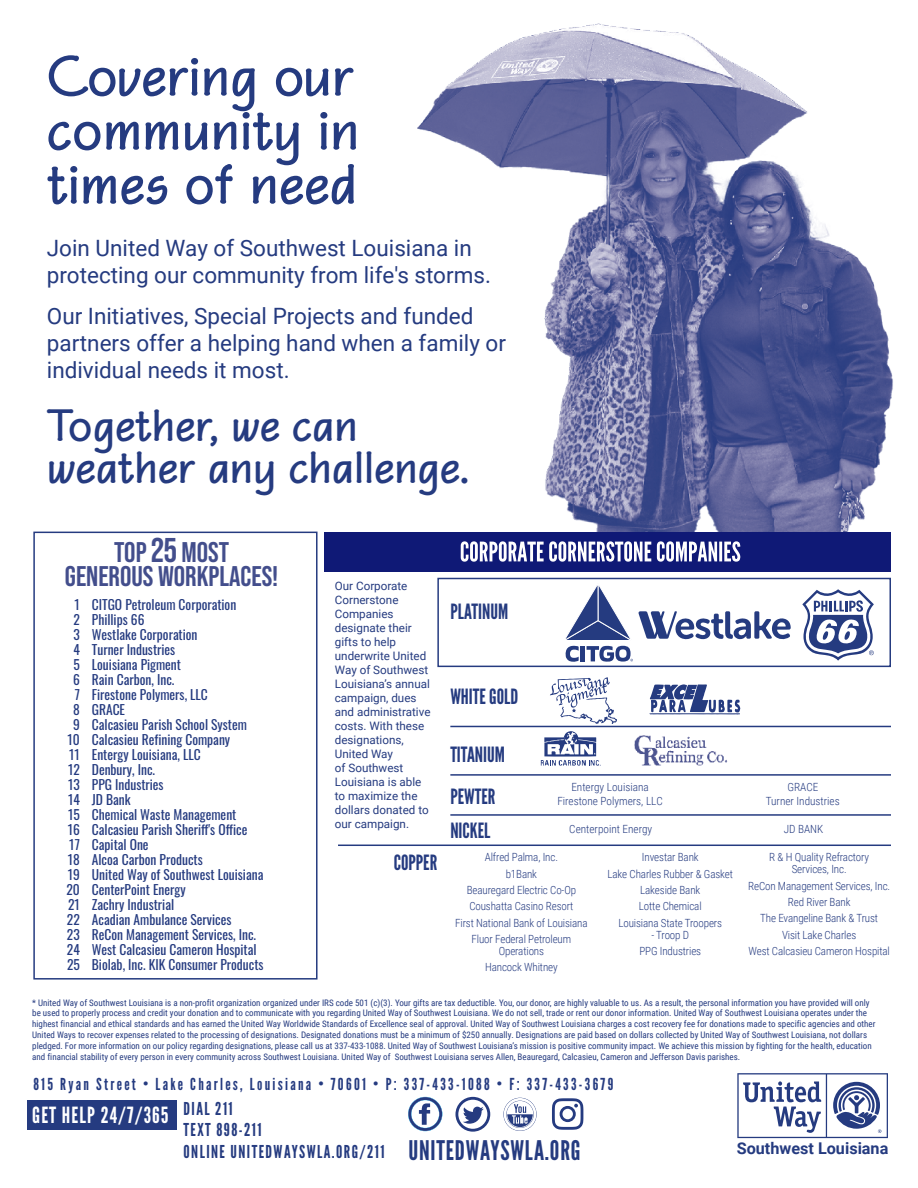
<style>
.page{position:relative;width:918px;height:1188px;background:#fff}
.page>*{position:absolute;margin:0;border:0;box-sizing:border-box;transform-origin:0 0}
.t1{font:62.1px/54px "P22 Eaglefeather Inf Bd";color:#253b80;text-align:justify}
.t2{font:49.5px/42px "P22 Eaglefeather Inf Bd";color:#253b80}
.t3{font:700 28.5px/23.7px "Bebas Neue Pro";color:#434e8c;text-align:center}
.t4{font:27px "League Gothic";letter-spacing:.03em;color:#253b80}
.t5{font:22.5px/27px "Roboto";color:#253b80}
.t6{font:22.2px "League Gothic";letter-spacing:.05em;color:#fff}
.t7{font:21px/41.7px "League Gothic";color:#253b80}
.t8{font:17.7px/21.3px "League Gothic";letter-spacing:.08em;color:#253b80}
.t9{font:16.5px "League Gothic";letter-spacing:.14em;color:#253b80}
.t10{font:700 16.2px "Roboto";color:#253b80}
.t11{font:13.5px "Oswald";color:#253b80}
.t12{font:11.7px/14px "Roboto";color:#253b80}
.t13{font:300 11.25px/16.4px "Roboto Condensed";letter-spacing:-.01em;color:#253b80;text-align:center}
.t14{font:9px/10.8px "Roboto Condensed";color:#253b80}
.s1{font-size:34.35px}
</style>
<div class="page">
<div style="left:437px;top:578px;width:454px;height:89px;border:2px solid #253b80"></div>
<div style="left:33px;top:532px;width:285px;height:448px;border:2px solid #253b80"></div>
<svg style="left:649px;top:684px;width:91px;height:31px"></svg>
<svg style="left:802px;top:589px;width:72px;height:72px"></svg>
<svg style="left:550px;top:677px;width:67px;height:47px"></svg>
<svg style="left:541px;top:731px;width:60px;height:35px"></svg>
<div style="left:455px;top:1097px;width:35px;height:35px;border:3px solid #253b80;border-radius:50%"></div>
<svg style="left:463px;top:1107px;width:21px;height:17px"></svg>
<div style="left:503px;top:1098px;width:34px;height:33px;border:3px solid #253b80;border-radius:50%"></div>
<div style="left:504px;top:1098px;width:32px;height:33px;border:3px solid #fff;border-radius:50%"></div>
<svg style="left:507px;top:1104px;width:26px;height:23px"></svg>
<svg style="left:410px;top:1099px;width:31px;height:31px"></svg>
<svg style="left:419px;top:1103px;width:11px;height:22px"></svg>
<svg style="left:552px;top:1098px;width:31px;height:32px"></svg>
<div style="left:408px;top:1097px;width:34px;height:34px;border:3px solid #253b80;border-radius:50%"></div>
<div style="left:27px;top:1100px;width:150px;height:30px;background:#253b80"></div>
<svg style="left:737px;top:1073px;width:151px;height:65px"></svg>
<svg style="left:565px;top:585px;width:226px;height:77px"></svg>
<img style="left:417px;top:23px;width:476px;height:510px">
<div style="left:324px;top:532px;width:566px;height:39px;background:#0f1976"></div>
<svg style="left:461px;top:541px;width:279px;height:21px"></svg>
<hr style="left:450px;top:726px;width:441px;height:1px;background:#253b80">
<hr style="left:450px;top:774px;width:441px;height:2px;background:#253b80">
<hr style="left:450px;top:814px;width:441px;height:2px;background:#253b80">
<hr style="left:338px;top:845px;width:553px;height:1px;background:#253b80">
<img style="left:634px;top:735px;width:94px;height:31px">
<h1 class="t1" style="left:47px;top:49px;width:314px">Covering our community in times of need</h1>
<h3 class="t5" style="left:47px;top:234px;width:446px">Join United Way of Southwest Louisiana in protecting our community from life's storms.</h3>
<h3 class="t5" style="left:47px;top:302px;width:461px">Our Initiatives, Special Projects and funded partners offer a helping hand when a family or individual needs it most.</h3>
<h2 class="t2" style="left:47px;top:404px;width:424px">Together, we can weather any challenge.</h2>
<h3 class="t3" style="left:65px;top:540px;width:215px">TOP <span class="s1">25</span> MOST<br>GENEROUS WORKPLACES!</h3>
<h3 class="t11" style="left:75px;top:592px;width:163px">1 CITGO Petroleum Corporation</h3>
<h3 class="t11" style="left:73px;top:607px;width:73px">2 Phillips 66</h3>
<h3 class="t11" style="left:73px;top:622px;width:126px">3 Westlake Corporation</h3>
<h3 class="t11" style="left:73px;top:637px;width:103px">4 Turner Industries</h3>
<h3 class="t11" style="left:73px;top:652px;width:109px">5 Louisiana Pigment</h3>
<h3 class="t11" style="left:73px;top:667px;width:103px">6 Rain Carbon, Inc.</h3>
<h3 class="t11" style="left:75px;top:682px;width:135px">7 Firestone Polymers, LLC</h3>
<h3 class="t11" style="left:73px;top:697px;width:54px">8 GRACE</h3>
<h3 class="t11" style="left:73px;top:712px;width:175px">9 Calcasieu Parish School System</h3>
<h3 class="t11" style="left:68px;top:727px;width:164px">10 Calcasieu Refining Company</h3>
<h3 class="t11" style="left:69px;top:742px;width:133px">11 Entergy Louisiana, LLC</h3>
<h3 class="t11" style="left:68px;top:757px;width:89px">12 Denbury, Inc.</h3>
<h3 class="t11" style="left:68px;top:772px;width:97px">13 PPG Industries</h3>
<h3 class="t11" style="left:68px;top:787px;width:64px">14 JD Bank</h3>
<h3 class="t11" style="left:68px;top:802px;width:170px">15 Chemical Waste Management</h3>
<h3 class="t11" style="left:68px;top:817px;width:181px">16 Calcasieu Parish Sheriff's Office</h3>
<h3 class="t11" style="left:69px;top:832px;width:81px">17 Capital One</h3>
<h3 class="t11" style="left:68px;top:847px;width:136px">18 Alcoa Carbon Products</h3>
<h3 class="t11" style="left:68px;top:862px;width:197px">19 United Way of Southwest Louisiana</h3>
<h3 class="t11" style="left:66px;top:877px;width:121px">20 CenterPoint Energy</h3>
<h3 class="t11" style="left:68px;top:892px;width:108px">21 Zachry Industrial</h3>
<h3 class="t11" style="left:67px;top:907px;width:166px">22 Acadian Ambulance Services</h3>
<h3 class="t11" style="left:67px;top:922px;width:191px">23 ReCon Management Services, Inc.</h3>
<h3 class="t11" style="left:67px;top:937px;width:191px">24 West Calcasieu Cameron Hospital</h3>
<h3 class="t11" style="left:67px;top:952px;width:198px">25 Biolab, Inc. KIK Consumer Products</h3>
<p class="t12" style="left:335px;top:578px;width:97px">Our Corporate<br>Cornerstone<br>Companies designate their gifts to help underwrite United<br>Way of Southwest<br>Louisiana’s annual campaign, dues and administrative costs. With these designations,<br>United Way<br>of Southwest<br>Louisiana is able to maximize the dollars donated to our campaign.</p>
<h3 class="t7" style="left:394px;top:841px;width:45px">COPPER</h3>
<h3 class="t7" style="left:450px;top:591px;width:59px">PLATINUM</h3>
<h3 class="t7" style="left:450px;top:676px;width:69px">WHITE GOLD</h3>
<h3 class="t7" style="left:450px;top:734px;width:56px">TITANIUM<br>PEWTER</h3>
<h3 class="t7" style="left:450px;top:809px;width:42px">NICKEL</h3>
<p class="t13" style="left:557px;top:780px;width:107px;line-height:13.5px">Entergy Louisiana<br>Firestone Polymers, LLC</p>
<p class="t13" style="left:766px;top:780px;width:75px;line-height:13.5px">GRACE<br>Turner Industries</p>
<p class="t13" style="left:569px;top:821px;width:85px">Centerpoint Energy</p>
<p class="t13" style="left:784px;top:821px;width:41px">JD BANK</p>
<p class="t13" style="left:455px;top:849px;width:134px">Alfred Palma, Inc.<br>b1Bank<br>Beauregard Electric Co-Op<br>Coushatta Casino Resort<br>First National Bank of Louisiana<br>Fluor Federal Petroleum</p>
<p class="t13" style="left:485px;top:942px;width:74px">Operations<br>Hancock Whitney</p>
<p class="t13" style="left:769px;top:851px;width:101px;line-height:12px">R &amp; H Quality Refractory<br>Services, Inc.</p>
<p class="t13" style="left:748px;top:877px;width:144px">ReCon Management Services, Inc.<br>Red River Bank<br>The Evangeline Bank &amp; Trust<br>Visit Lake Charles<br>West Calcasieu Cameron Hospital</p>
<p class="t13" style="left:608px;top:849px;width:127px">Investar Bank<br>Lake Charles Rubber &amp; Gasket<br>Lakeside Bank<br>Lotte Chemical<br>Louisiana State Troopers</p>
<p class="t13" style="left:639px;top:926px;width:63px">- Troop D<br>PPG Industries</p>
<p class="t14" style="left:32px;top:997px;width:845px">* United Way of Southwest Louisiana is a non-profit organization organized under IRS code 501 (c)(3). Your gifts are tax deductible. You, our donor, are highly valuable to us. As a result, the personal information you have provided will only be used to properly process and credit your donation and to communicate with you regarding United Way of Southwest Louisiana. We do not sell, trade or rent our donor information. United Way of Southwest Louisiana operates under the highest financial and ethical standards and has earned the United Way Worldwide Standards of Excellence seal of approval. United Way of Southwest Louisiana charges a cost recovery fee for donations made to specific agencies and other United Ways to recover expenses related to the processing of designations. Designated donations must be a minimum of $250 annually. Designations are paid based on dollars collected by United Way of Southwest Louisiana, not dollars pledged. For more information on our policy regarding designations, please call us at 337-433-1088. United Way of Southwest Louisiana’s mission is positive community impact. We achieve this mission by fighting for the health, education and financial stability of every person in every community across Southwest Louisiana. United Way of Southwest Louisiana serves Allen, Beauregard, Calcasieu, Cameron and Jefferson Davis parishes.</p>
<h3 class="t9" style="left:33px;top:1074px;width:581px">815 Ryan Street • Lake Charles, Louisiana • 70601 • P: 337-433-1088 • F: 337-433-3679</h3>
<h3 class="t6" style="left:32px;top:1102px;width:138px">GET HELP 24/7/365</h3>
<h3 class="t8" style="left:184px;top:1098px;width:202px">DIAL 211<br>TEXT 898-211<br>ONLINE UNITEDWAYSWLA.ORG/211</h3>
<h3 class="t4" style="left:408px;top:1134px;width:174px">UNITEDWAYSWLA.ORG</h3>
<h3 class="t10" style="left:737px;top:1137px;width:153px">Southwest Louisiana</h3>
</div>
